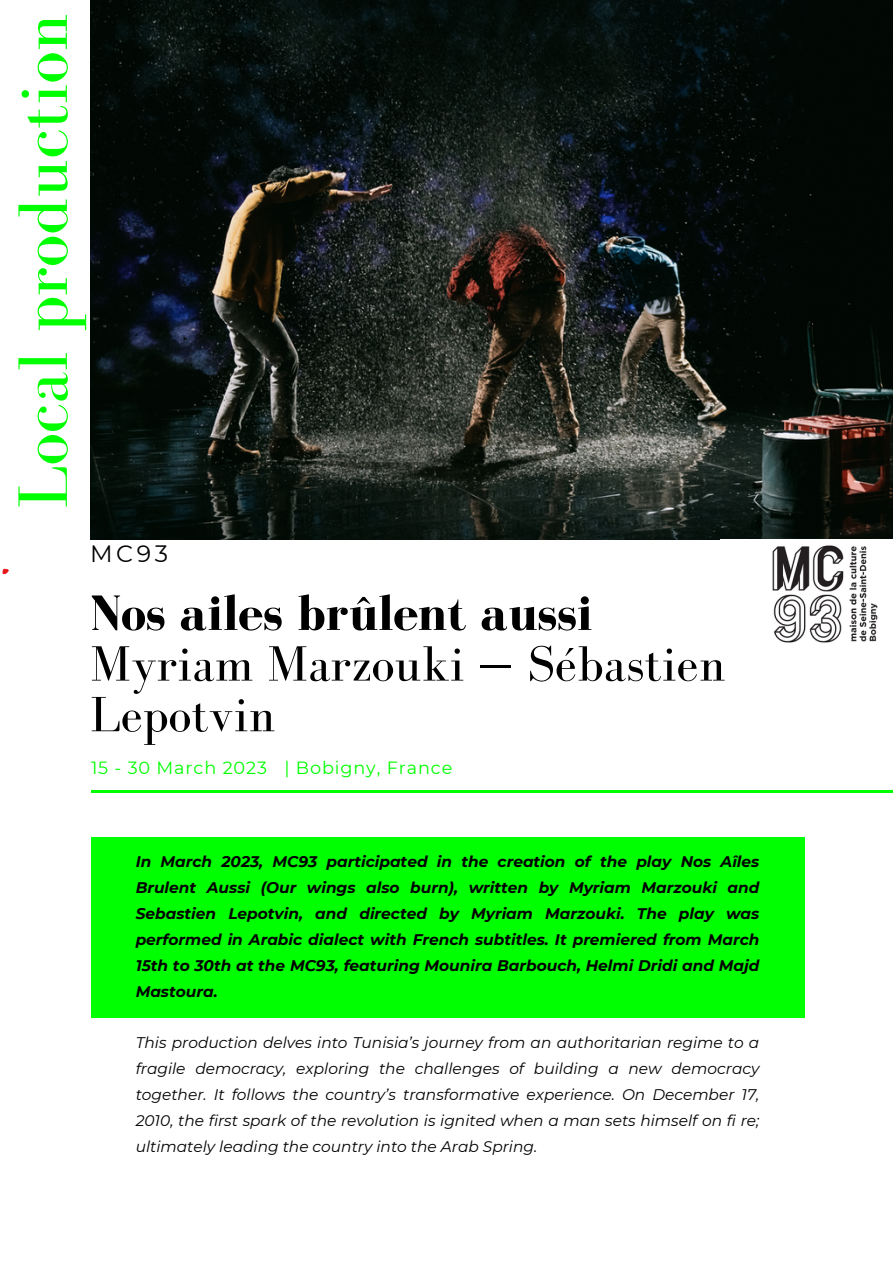
<style>
.page{position:relative;width:893px;height:1264px;background:#fff}
.page>*{position:absolute;margin:0;border:0;box-sizing:border-box;transform-origin:0 0}
.t1{font:72px "Bodoni FLF";color:#0f0}
.t2{font:51px/50.7px "Bodoni FLF";color:#000}
.t3{font:23.7px "Montserrat";color:#000}
.t4{font:17.7px "Montserrat";letter-spacing:.05em;color:#0f0}
.t5{font:italic 15.45px/25.8px "Montserrat";color:#000;text-align:justify}
.t6{font:italic 700 15.45px/25.8px "Montserrat";color:#000;text-align:justify}
.s1{font-weight:700}
</style>
<div class="page">
<img style="left:90px;top:0;width:802px;height:539px">
<hr style="left:91px;top:790px;width:801px;height:2px;background:#0f0">
<svg style="left:2px;top:568px;width:7px;height:7px"></svg>
<img style="left:772px;top:545px;width:106px;height:98px">
<div style="left:91px;top:837px;width:713px;height:180px;background:#0f0"></div>
<h3 class="t1" style="left:4px;top:508px;width:497px;rotate:-90deg">Local production</h3>
<p class="t3" style="left:90px;top:539px;width:79px">MC93</p>
<h2 class="t2" style="left:90px;top:587px;width:637px"><span class="s1">Nos ailes brûlent aussi<br></span>Myriam Marzouki — Sébastien<br>Lepotvin</h2>
<p class="t4" style="left:91px;top:757px;width:363px">15 - 30 March 2023 | Bobigny, France</p>
<h4 class="t6" style="left:136px;top:848px;width:625px">In March 2023, MC93 participated in the creation of the play Nos Aîles Brulent Aussi (Our wings also burn), written by Myriam Marzouki and Sebastien Lepotvin, and directed by Myriam Marzouki. The play was performed in Arabic dialect with French subtitles. It premiered from March 15th to 30th at the MC93, featuring Mounira Barbouch, Helmi Dridi and Majd Mastoura.</h4>
<h5 class="t5" style="left:136px;top:1029px;width:625px">This production delves into Tunisia’s journey from an authoritarian regime to a fragile democracy, exploring the challenges of building a new democracy together. It follows the country’s transformative experience. On December 17, 2010, the first spark of the revolution is ignited when a man sets himself on fi re; ultimately leading the country into the Arab Spring.</h5>
</div>
